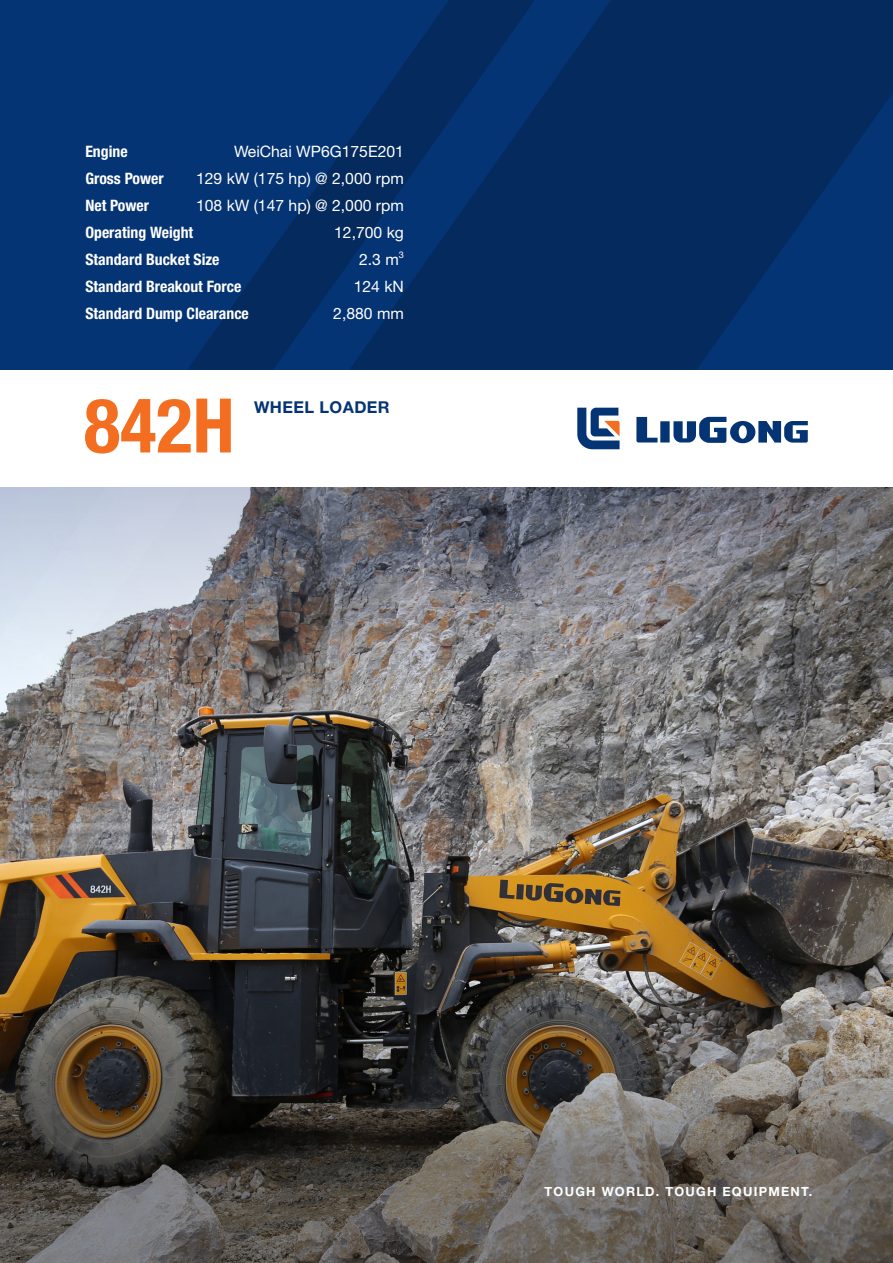
<style>
.page{position:relative;width:893px;height:1263px;background:#fff}
.page>*{position:absolute;margin:0;border:0;box-sizing:border-box;transform-origin:0 0}
.t1{font:700 condensed 75.45px "Helvetica Neue LT Pro";color:#f36e21}
.t2{font:700 16.35px "Helvetica Neue LT Pro";letter-spacing:.025em;color:#053474}
.t3{font:700 condensed 15.75px "Helvetica Neue LT Pro";color:#fff}
.t4{font:15.75px "Helvetica Neue LT Pro";color:#fff}
.t5{font:700 12.6px "Helvetica Neue LT Pro";letter-spacing:.1em;color:#fff}
.t6{font:9.15px "Helvetica Neue LT Pro";color:#fff}
</style>
<div class="page">
<img style="left:615px;top:696px;width:278px;height:231px">
<div style="left:0;top:0;width:893px;height:370px;background:#053474"></div>
<svg style="left:187px;top:142px;width:162px;height:228px"></svg>
<svg style="left:349px;top:0;width:544px;height:370px;fill:#042a5e"></svg>
<svg style="left:636px;top:417px;width:172px;height:26px"></svg>
<svg style="left:577px;top:408px;width:43px;height:41px"></svg>
<svg style="left:615px;top:487px;width:278px;height:209px;background:#727073"></svg>
<svg style="left:615px;top:927px;width:278px;height:336px;background:#6e665c"></svg>
<img style="left:0;top:487px;width:615px;height:776px">
<p class="t4" style="left:234px;top:142px;width:171px">WeiChai WP6G175E201</p>
<p class="t4" style="left:196px;top:169px;width:209px">129 kW (175 hp) @ 2,000 rpm</p>
<p class="t4" style="left:196px;top:196px;width:209px">108 kW (147 hp) @ 2,000 rpm</p>
<p class="t4" style="left:334px;top:223px;width:71px">12,700 kg</p>
<p class="t4" style="left:359px;top:250px;width:41px">2.3 m</p>
<p class="t6" style="left:399px;top:249px;width:7px">3</p>
<p class="t4" style="left:354px;top:277px;width:52px">124 kN</p>
<p class="t4" style="left:333px;top:304px;width:72px">2,880 mm</p>
<p class="t3" style="left:85px;top:142px;width:44px">Engine</p>
<p class="t3" style="left:85px;top:169px;width:80px">Gross Power</p>
<p class="t3" style="left:85px;top:196px;width:65px">Net Power</p>
<p class="t3" style="left:85px;top:223px;width:109px">Operating Weight</p>
<p class="t3" style="left:85px;top:250px;width:136px">Standard Bucket Size</p>
<p class="t3" style="left:85px;top:277px;width:157px">Standard Breakout Force</p>
<p class="t3" style="left:85px;top:304px;width:165px">Standard Dump Clearance</p>
<p class="t1" style="left:84px;top:380px;width:152px">842H</p>
<p class="t2" style="left:254px;top:397px;width:137px">WHEEL LOADER</p>
<p class="t5" style="left:545px;top:1183px;width:269px">TOUGH WORLD. TOUGH EQUIPMENT.</p>
</div>
